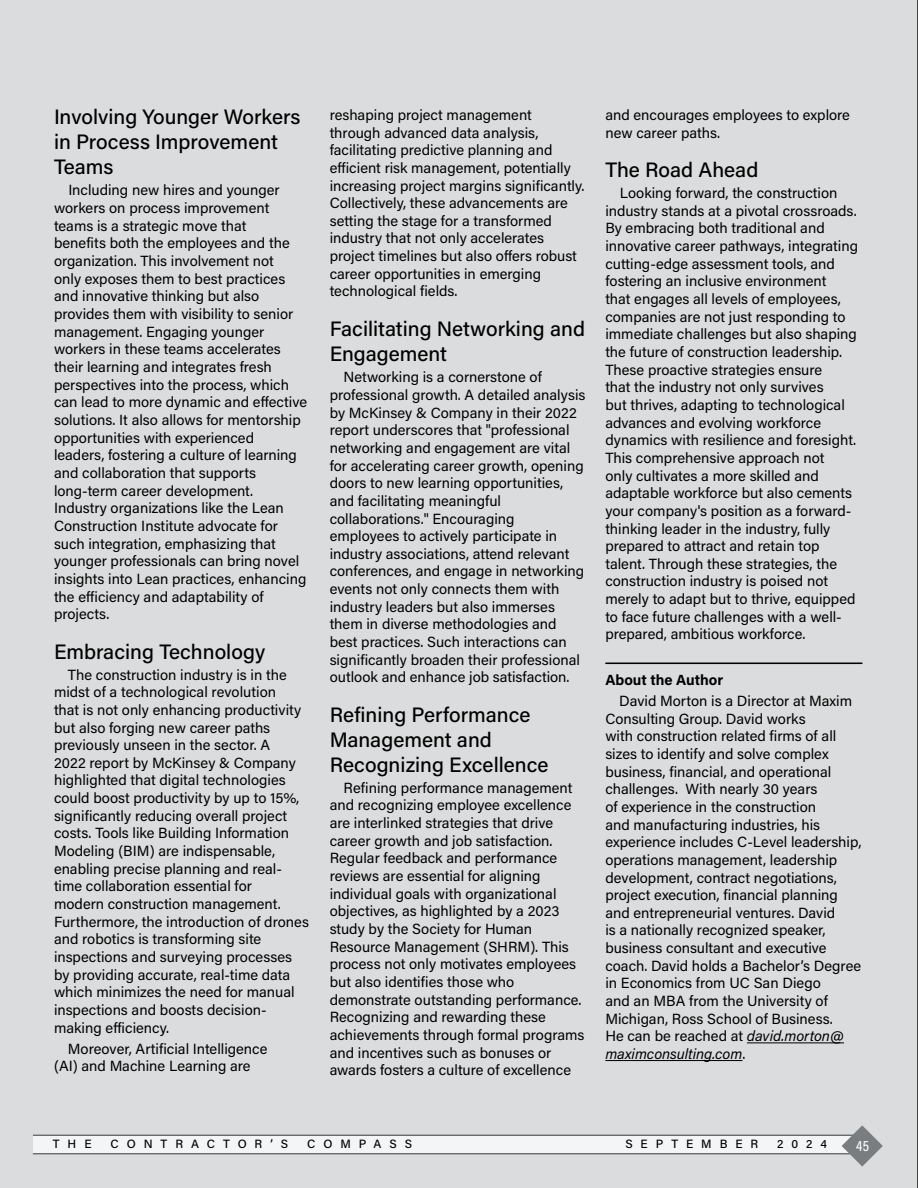
<style>
.page{position:relative;width:918px;height:1188px;background:#dbdcdd}
.page>*{position:absolute;margin:0;border:0;box-sizing:border-box;transform-origin:0 0}
.t1{font:500 20.85px/25px "Acumin Pro";color:#000}
.t2{font:500 15px "Acumin Pro Cond";color:#fff}
.t3{font:14.7px/17.7px "Acumin Pro";color:#000}
.t4{font:700 14.7px "Acumin Pro";color:#000}
.t5{font:500 12px "Acumin Pro";letter-spacing:.66em;color:#000}
.s1{font-style:italic}
</style>
<div class="page">
<div style="left:33px;top:1135px;width:829px;height:19px;background:#f3f5f6"></div>
<svg style="left:842px;top:1125px;width:41px;height:42px;background:#aaacad"></svg>
<hr style="left:605px;top:663px;width:257px;height:1px;background:#000">
<hr style="left:747px;top:1043px;width:97px;height:1px;background:#000">
<hr style="left:605px;top:1060px;width:137px;height:1px;background:#000">
<h1 class="t1" style="left:54px;top:104px;width:248px">Involving Younger Workers in Process Improvement<br>Teams</h1>
<p class="t3" style="left:54px;top:181px;width:255px;text-indent:14px">Including new hires and younger workers on process improvement teams is a strategic move that<br>benefits both the employees and the organization. This involvement not<br>only exposes them to best practices and innovative thinking but also provides them with visibility to senior management. Engaging younger workers in these teams accelerates their learning and integrates fresh perspectives into the process, which can lead to more dynamic and effective solutions. It also allows for mentorship opportunities with experienced leaders, fostering a culture of learning and collaboration that supports long-term career development.<br>Industry organizations like the Lean Construction Institute advocate for such integration, emphasizing that younger professionals can bring novel insights into Lean practices, enhancing the efficiency and adaptability of projects.</p>
<h1 class="t1" style="left:54px;top:638px;width:213px">Embracing Technology</h1>
<p class="t3" style="left:54px;top:665px;width:256px;text-indent:14px">The construction industry is in the midst of a technological revolution<br>that is not only enhancing productivity but also forging new career paths previously unseen in the sector. A<br>2022 report by McKinsey &amp; Company highlighted that digital technologies could boost productivity by up to 15%, significantly reducing overall project costs. Tools like Building Information Modeling (BIM) are indispensable, enabling precise planning and real&shy;time collaboration essential for<br>modern construction management.<br>Furthermore, the introduction of drones and robotics is transforming site inspections and surveying processes by providing accurate, real-time data which minimizes the need for manual inspections and boosts decision&shy;making efficiency.</p>
<p class="t3" style="left:54px;top:1039px;width:215px;text-indent:14px">Moreover, Artificial Intelligence (AI) and Machine Learning are</p>
<p class="t3" style="left:330px;top:105px;width:256px">reshaping project management through advanced data analysis, facilitating predictive planning and efficient risk management, potentially increasing project margins significantly.<br>Collectively, these advancements are setting the stage for a transformed industry that not only accelerates project timelines but also offers robust career opportunities in emerging technological fields.</p>
<h1 class="t1" style="left:330px;top:316px;width:257px">Facilitating Networking and<br>Engagement</h1>
<p class="t3" style="left:330px;top:368px;width:257px;text-indent:14px">Networking is a cornerstone of professional growth. A detailed analysis by McKinsey &amp; Company in their 2022 report underscores that "professional networking and engagement are vital for accelerating career growth, opening doors to new learning opportunities, and facilitating meaningful collaborations." Encouraging employees to actively participate in industry associations, attend relevant conferences, and engage in networking events not only connects them with industry leaders but also immerses them in diverse methodologies and best practices. Such interactions can significantly broaden their professional outlook and enhance job satisfaction.</p>
<h1 class="t1" style="left:330px;top:701px;width:220px">Refining Performance<br>Management and<br>Recognizing Excellence</h1>
<p class="t3" style="left:330px;top:778px;width:256px;text-indent:14px">Refining performance management and recognizing employee excellence are interlinked strategies that drive career growth and job satisfaction.<br>Regular feedback and performance reviews are essential for aligning individual goals with organizational objectives, as highlighted by a 2023 study by the Society for Human Resource Management (SHRM). This process not only motivates employees but also identifies those who demonstrate outstanding performance.<br>Recognizing and rewarding these achievements through formal programs and incentives such as bonuses or awards fosters a culture of excellence</p>
<p class="t3" style="left:605px;top:105px;width:246px">and encourages employees to explore new career paths.</p>
<h1 class="t1" style="left:605px;top:156px;width:155px">The Road Ahead</h1>
<p class="t3" style="left:605px;top:183px;width:254px;text-indent:14px">Looking forward, the construction industry stands at a pivotal crossroads.<br>By embracing both traditional and innovative career pathways, integrating cutting-edge assessment tools, and fostering an inclusive environment<br>that engages all levels of employees, companies are not just responding to immediate challenges but also shaping the future of construction leadership.<br>These proactive strategies ensure<br>that the industry not only survives<br>but thrives, adapting to technological advances and evolving workforce dynamics with resilience and foresight.<br>This comprehensive approach not<br>only cultivates a more skilled and adaptable workforce but also cements your company's position as a forward&shy;thinking leader in the industry, fully prepared to attract and retain top talent. Through these strategies, the construction industry is poised not merely to adapt but to thrive, equipped to face future challenges with a well&shy;prepared, ambitious workforce.</p>
<p class="t4" style="left:605px;top:669px;width:119px">About the Author</p>
<p class="t3" style="left:605px;top:691px;width:258px;text-indent:14px">David Morton is a Director at Maxim Consulting Group. David works<br>with construction related firms of all sizes to identify and solve complex business, financial, and operational challenges. With nearly 30 years<br>of experience in the construction<br>and manufacturing industries, his experience includes C-Level leadership, operations management, leadership development, contract negotiations, project execution, financial planning and entrepreneurial ventures. David<br>is a nationally recognized speaker, business consultant and executive coach. David holds a Bachelor’s Degree in Economics from UC San Diego<br>and an MBA from the University of Michigan, Ross School of Business.<br>He can be reached at <span class="s1">david.morton@ maximconsulting.com</span>.</p>
<p class="t5" style="left:53px;top:1135px;width:40px">THE</p>
<p class="t5" style="left:110px;top:1135px;width:179px">CONTRACTOR’S</p>
<p class="t5" style="left:307px;top:1135px;width:106px">COMPASS</p>
<p class="t5" style="left:625px;top:1135px;width:134px">SEPTEMBER</p>
<p class="t5" style="left:777px;top:1135px;width:51px">2024</p>
<p class="t2" style="left:856px;top:1136px;width:14px">45</p>
</div>
